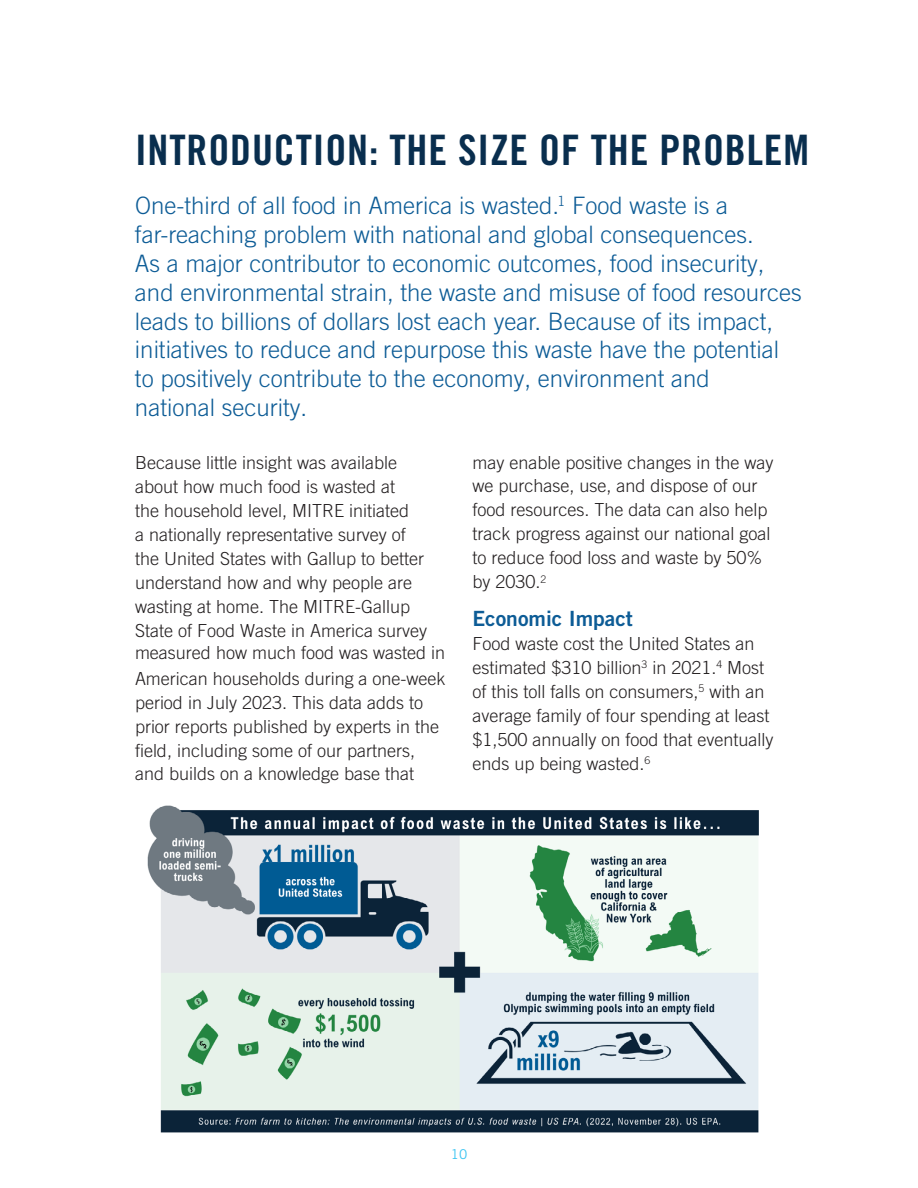
<style>
.page{position:relative;width:918px;height:1188px;background:#fff}
.page>*{position:absolute;margin:0;border:0;box-sizing:border-box;transform-origin:0 0}
.B1__P1_Headers{font:42px "Trade Gothic LT Pro Bd Cn 20";letter-spacing:.02em;color:#092e4e}
.B4__Intro_Text{font:300 24px/28.8px "Trade Gothic LT Pro";color:#0d5c96}
.B2__P2_Headers{font:21px "Trade Gothic LT Pro Bd 2";color:#0d5c96}
.B5__Regular_Text{font:300 18px/24px "Trade Gothic LT Pro";color:#231f20}
.t1{font:13.5px "Trade Gothic LT Pro";color:#3ac4f2}
</style>
<div class="page">
<img style="left:147px;top:805px;width:612px;height:328px">
<p class="B1__P1_Headers" style="left:135px;top:125px;width:676px">INTRODUCTION: THE SIZE OF THE PROBLEM</p>
<p class="B4__Intro_Text" style="left:135px;top:191px;width:668px">One-third of all food in America is wasted.<sup>1</sup> Food waste is a far-reaching problem with national and global consequences.<br>As a major contributor to economic outcomes, food insecurity, and environmental strain, the waste and misuse of food resources leads to billions of dollars lost each year. Because of its impact, initiatives to reduce and repurpose this waste have the potential to positively contribute to the economy, environment and<br>national security.</p>
<p class="B5__Regular_Text" style="left:135px;top:450px;width:312px">Because little insight was available<br>about how much food is wasted at<br>the household level, MITRE initiated<br>a nationally representative survey of<br>the United States with Gallup to better understand how and why people are wasting at home. The MITRE-Gallup State of Food Waste in America survey measured how much food was wasted in</p>
<p class="B5__Regular_Text" style="left:135px;top:666px;width:312px">American households during a one-week period in July 2023. This data adds to prior reports published by experts in the field, including some of our partners, and builds on a knowledge base that</p>
<p class="B5__Regular_Text" style="left:472px;top:450px;width:303px">may enable positive changes in the way we purchase, use, and dispose of our food resources. The data can also help track progress against our national goal to reduce food loss and waste by 50% by 2030.<sup>2</sup></p>
<p class="B2__P2_Headers" style="left:472px;top:606px;width:162px">Economic Impact</p>
<p class="B5__Regular_Text" style="left:472px;top:631px;width:303px">Food waste cost the United States an estimated $310 billion<sup>3</sup> in 2021.<sup>4</sup> Most of this toll falls on consumers,<sup>5</sup> with an average family of four spending at least $1,500 annually on food that eventually ends up being wasted.<sup>6</sup></p>
<p class="t1" style="left:451px;top:1146px;width:18px">10</p>
</div>
